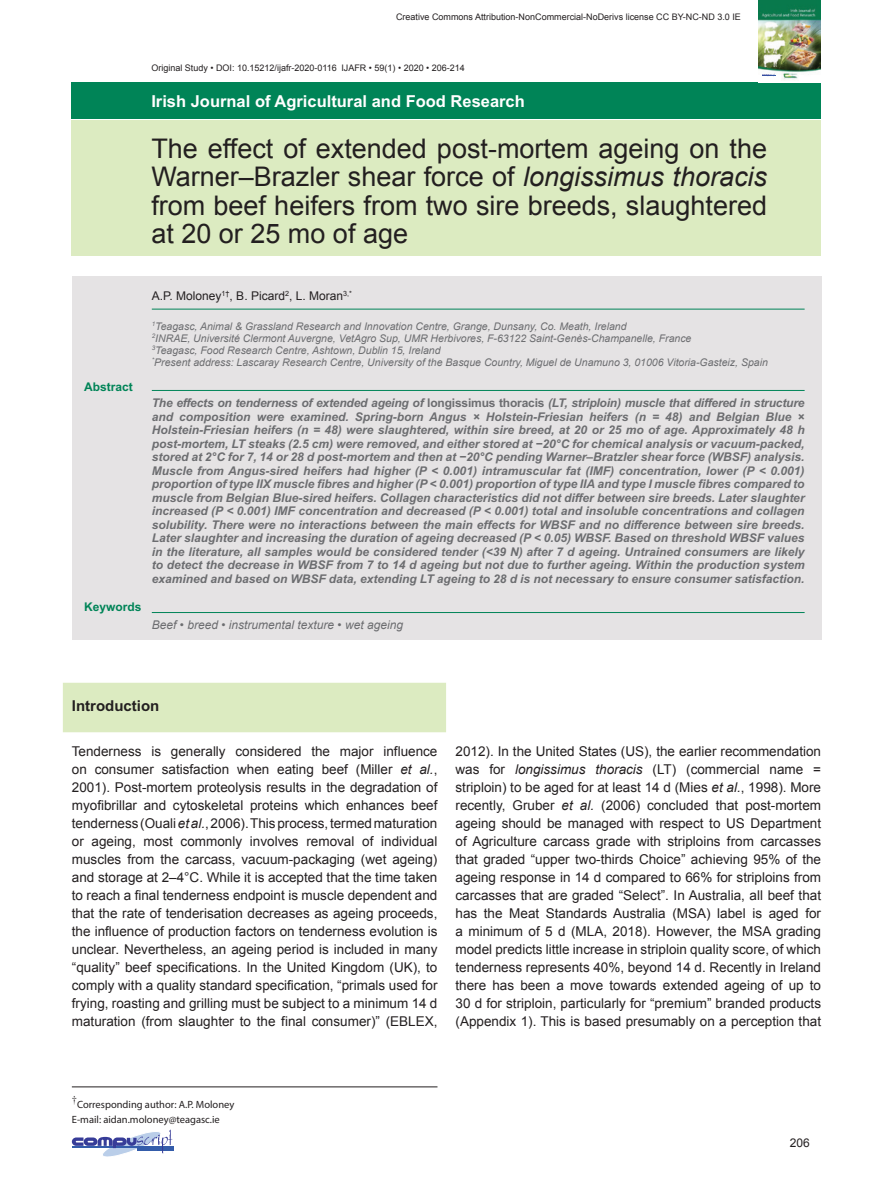
<style>
.page{position:relative;width:893px;height:1191px;background:#fff}
.page>*{position:absolute;margin:0;border:0;box-sizing:border-box;transform-origin:0 0}
.t1{font:27px/28.5px "Arial";color:#231f20;text-align:justify}
.t2{font:700 16.5px "Arial";color:#fff}
.t3{font:700 15px "Arial";color:#231f20}
.t4{font:13.5px/18px "Arial";color:#231f20;text-align:justify}
.t5{font:italic 700 12px/13.5px "Arial";color:#6c6d70;text-align:justify}
.t6{font:italic 12px "Arial";color:#6c6d70}
.t7{font:12px "Arial";color:#231f20}
.t8{font:700 12px "Arial";color:#008457}
.t9{font:italic 10.5px/12px "Arial";color:#6c6d70}
.t10{font:10.5px/15px "Myriad Pro";color:#231f20}
.t11{font:10.5px "Times";color:#231f20}
.t12{font:9px "Arial";color:#231f20}
.s1{font-style:italic}
.s2{font-style:normal}
</style>
<div class="page">
<div style="left:72px;top:83px;width:749px;height:36px;background:#008457"></div>
<div style="left:72px;top:120px;width:749px;height:135px;background:#dcebc1"></div>
<hr style="left:72px;top:1086px;width:365px;height:1px;background:#231f20">
<img style="left:758px;top:0;width:62px;height:80px">
<svg style="left:762px;top:73px;width:14px;height:5px"></svg>
<hr style="left:137px;top:1146px;width:37px;height:4px;background:#345caa">
<svg style="left:72px;top:1129px;width:101px;height:28px"></svg>
<div style="left:72px;top:277px;width:749px;height:363px;background:#e5e3e4"></div>
<hr style="left:152px;top:309px;width:653px;height:1px;background:#008457">
<hr style="left:152px;top:390px;width:653px;height:1px;background:#008457">
<hr style="left:152px;top:612px;width:653px;height:1px;background:#008457">
<div style="left:63px;top:683px;width:383px;height:49px;background:#dcebc1"></div>
<p class="t12" style="left:396px;top:11px;width:346px">Creative Commons Attribution-NonCommercial-NoDerivs license CC BY-NC-ND 3.0 IE</p>
<p class="t12" style="left:151px;top:62px;width:315px">Original Study • DOI: 10.15212/ijafr-2020-0116 IJAFR • 59(1) • 2020 • 206-214</p>
<p class="t2" style="left:151px;top:92px;width:375px">Irish Journal of Agricultural and Food Research</p>
<h1 class="t1" style="left:151px;top:134px;width:617px">The effect of extended post-mortem ageing on the Warner–Brazler shear force of <span class="s1">longissimus thoracis </span>from beef heifers from two sire breeds, slaughtered at 20 or 25 mo of age</h1>
<p class="t8" style="left:84px;top:380px;width:50px">Abstract</p>
<p class="t8" style="left:84px;top:600px;width:59px">Keywords</p>
<p class="t7" style="left:152px;top:288px;width:202px">A.P. Moloney<sup>1†</sup>, B. Picard<sup>2</sup>, L. Moran<sup>3,*</sup></p>
<p class="t9" style="left:152px;top:320px;width:618px"><sup>1</sup>Teagasc, Animal &amp; Grassland Research and Innovation Centre, Grange, Dunsany, Co. Meath, Ireland<br><sup>2</sup>INRAE, Université Clermont Auvergne, VetAgro Sup, UMR Herbivores, F-63122 Saint-Genès-Champanelle, France<br><sup>3</sup>Teagasc, Food Research Centre, Ashtown, Dublin 15, Ireland<br><sup>*</sup>Present address: Lascaray Research Centre, University of the Basque Country, Miguel de Unamuno 3, 01006 Vitoria-Gasteiz, Spain</p>
<p class="t5" style="left:152px;top:396px;width:654px">The effects on tenderness of extended ageing of <span class="s2">longissimus thoracis</span> (LT, striploin) muscle that differed in structure and composition were examined. Spring-born Angus × Holstein-Friesian heifers (n = 48) and Belgian Blue × Holstein-Friesian heifers (n = 48) were slaughtered, within sire breed, at 20 or 25 mo of age. Approximately 48 h post-mortem, LT steaks (2.5 cm) were removed, and either stored at −20°C for chemical analysis or vacuum-packed, stored at 2°C for 7, 14 or 28 d post-mortem and then at −20°C pending Warner–Bratzler shear force (WBSF) analysis.<br>Muscle from Angus-sired heifers had higher (P &lt; 0.001) intramuscular fat (IMF) concentration, lower (P &lt; 0.001) proportion of type IIX muscle fibres and higher (P &lt; 0.001) proportion of type IIA and type I muscle fibres compared to muscle from Belgian Blue-sired heifers. Collagen characteristics did not differ between sire breeds. Later slaughter increased (P &lt; 0.001) IMF concentration and decreased (P &lt; 0.001) total and insoluble concentrations and collagen solubility. There were no interactions between the main effects for WBSF and no difference between sire breeds.<br>Later slaughter and increasing the duration of ageing decreased (P &lt; 0.05) WBSF. Based on threshold WBSF values in the literature, all samples would be considered tender (&lt;39 N) after 7 d ageing. Untrained consumers are likely to detect the decrease in WBSF from 7 to 14 d ageing but not due to further ageing. Within the production system examined and based on WBSF data, extending LT ageing to 28 d is not necessary to ensure consumer satisfaction.</p>
<p class="t6" style="left:152px;top:617px;width:253px">Beef • breed • instrumental texture • wet ageing</p>
<p class="t3" style="left:72px;top:697px;width:89px">Introduction</p>
<p class="t4" style="left:72px;top:742px;width:367px">Tenderness is generally considered the major influence on consumer satisfaction when eating beef (Miller <span class="s1">et al.</span>, 2001). Post-mortem proteolysis results in the degradation of myofibrillar and cytoskeletal proteins which enhances beef tenderness (Ouali <span class="s1">etal.</span>, 2006). This process, termed maturation or ageing, most commonly involves removal of individual muscles from the carcass, vacuum-packaging (wet ageing) and storage at 2–4°C. While it is accepted that the time taken to reach a final tenderness endpoint is muscle dependent and that the rate of tenderisation decreases as ageing proceeds, the influence of production factors on tenderness evolution is unclear. Nevertheless, an ageing period is included in many “quality” beef specifications. In the United Kingdom (UK), to comply with a quality standard specification, “primals used for frying, roasting and grilling must be subject to a minimum 14 d maturation (from slaughter to the final consumer)” (EBLEX,</p>
<p class="t4" style="left:455px;top:742px;width:367px">2012). In the United States (US), the earlier recommendation was for <span class="s1">longissimus thoracis</span> (LT) (commercial name = striploin) to be aged for at least 14 d (Mies <span class="s1">et al.</span>, 1998). More recently, Gruber <span class="s1">et al.</span> (2006) concluded that post-mortem ageing should be managed with respect to US Department of Agriculture carcass grade with striploins from carcasses that graded “upper two-thirds Choice” achieving 95% of the ageing response in 14 d compared to 66% for striploins from carcasses that are graded “Select”. In Australia, all beef that has the Meat Standards Australia (MSA) label is aged for a minimum of 5 d (MLA, 2018). However, the MSA grading model predicts little increase in striploin quality score, of which tenderness represents 40%, beyond 14 d. Recently in Ireland there has been a move towards extended ageing of up to 30 d for striploin, particularly for “premium” branded products (Appendix 1). This is based presumably on a perception that</p>
<p class="t11" style="left:72px;top:1093px;width:7px">†</p>
<p class="t10" style="left:72px;top:1097px;width:164px;text-indent:5px">Corresponding author: A.P. Moloney<br>E-mail: aidan.moloney@teagasc.ie</p>
<p class="t7" style="left:790px;top:1134px;width:22px">206</p>
</div>
